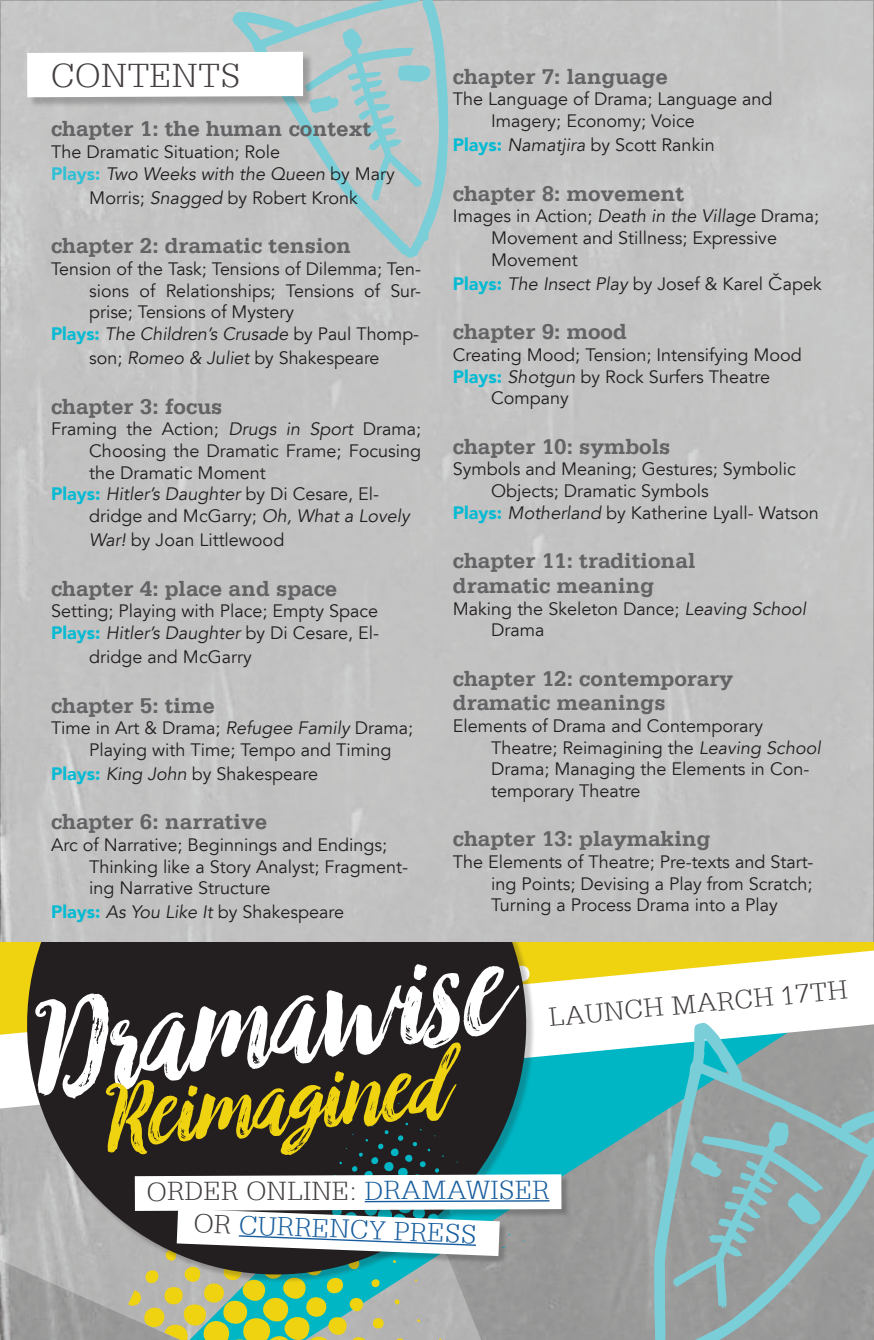
<style>
.page{position:relative;width:874px;height:1340px;background:#fff}
.page>*{position:absolute;margin:0;border:0;box-sizing:border-box;transform-origin:0 0}
.t1{font:italic 117.45px "Black And White";color:#fff}
.t2{font:italic 82.35px "Black And White";color:#efd311}
.t3{font:300 35.32px "Serifa Std";letter-spacing:.02em;color:#423d3f}
.t4{font:300 27.68px "Serifa Std";letter-spacing:.015em;color:#423d3f}
.t5{font:300 27.68px "Serifa Std";color:#175d9e}
.t6{font:700 22.5px/24.8px "Serifa Std";color:#636366}
.t7{font:18px/21.6px "Avenir LT";color:#231f20}
.t8{font:italic 18px "Avenir LT";color:#231f20}
.s1{font-weight:900;color:#30c0d6}
.s2{font-style:italic}
.s3{font-weight:900;font-style:normal;color:#05bbd3}
.s4{font-style:normal}
.s5{font-weight:900;color:#05bbd3}
.s6{font-family:"Century Gothic"}
.s7{color:#175d9e}
.s8{color:#423d3f}
</style>
<div class="page">
<svg style="left:0;top:1108px;width:128px;height:231px;background:#a4a4a4"></svg>
<svg style="left:561px;top:1108px;width:93px;height:231px;background:#809fa1"></svg>
<svg style="left:0;top:950px;width:874px;height:158px"></svg>
<svg style="left:15px;top:941px;width:523px;height:345px;background:#3f3d3a"></svg>
<div style="left:136px;top:1175px;width:434px;height:44px;background:#231f20;opacity:.25"></div>
<svg style="left:128px;top:1102px;width:433px;height:237px"></svg>
<div style="left:1px;top:1px;width:872px;height:940px;background:#c3c3c2"></div>
<svg style="left:232px;top:0;width:216px;height:258px"></svg>
<svg style="left:27px;top:28px;width:403px;height:173px"></svg>
<svg style="left:654px;top:1022px;width:220px;height:317px;background:#8cacae"></svg>
<svg style="left:672px;top:1122px;width:151px;height:186px;background:#91a7a9"></svg>
<h3 class="t3" style="left:51px;top:56px;width:191px">CONTENTS</h3>
<p class="t6" style="left:51px;top:117px;width:322px">chapter 1: the human context</p>
<p class="t7" style="left:51px;top:141px;width:345px">The Dramatic Situation; Role<br><span class="s1">Plays:</span> <span class="s2">Two Weeks with the Queen</span> by Mary</p>
<p class="t7" style="left:89px;top:187px;width:270px">Morris; <span class="s2">Snagged</span> by Robert Kronk</p>
<p class="t6" style="left:51px;top:234px;width:302px">chapter 2: dramatic tension</p>
<p class="t7" style="left:51px;top:258px;width:371px">Tension of the Task; Tensions of Dilemma; Ten-</p>
<p class="t7" style="left:89px;top:280px;width:333px">sions of Relationships; Tensions of Sur-</p>
<p class="t7" style="left:89px;top:302px;width:206px">prise; Tensions of Mystery</p>
<p class="t8" style="left:51px;top:323px;width:370px"><span class="s3">Plays:</span> The Children’s Crusade <span class="s4">by Paul Thomp-</span></p>
<p class="t7" style="left:89px;top:348px;width:292px">son; <span class="s2">Romeo &amp; Juliet</span> by Shakespeare</p>
<p class="t6" style="left:51px;top:394px;width:173px">chapter 3: focus</p>
<p class="t7" style="left:51px;top:419px;width:371px">Framing the Action; <span class="s2">Drugs in Sport</span> Drama;</p>
<p class="t7" style="left:89px;top:440px;width:333px">Choosing the Dramatic Frame; Focusing</p>
<p class="t7" style="left:89px;top:462px;width:178px">the Dramatic Moment</p>
<p class="t8" style="left:51px;top:483px;width:329px"><span class="s3">Plays:</span> Hitler’s Daughter <span class="s4">by Di Cesare, El-</span></p>
<p class="t7" style="left:89px;top:505px;width:322px">dridge and McGarry; <span class="s2">Oh, What a Lovely</span></p>
<p class="t7" style="left:89px;top:529px;width:196px"><span class="s2">War!</span> by Joan Littlewood</p>
<p class="t6" style="left:51px;top:576px;width:288px">chapter 4: place and space</p>
<p class="t7" style="left:51px;top:600px;width:329px">Setting; Playing with Place; Empty Space<br><span class="s5">Plays:</span> <span class="s2">Hitler’s Daughter</span> by Di Cesare, El-</p>
<p class="t7" style="left:89px;top:646px;width:164px">dridge and McGarry</p>
<p class="t6" style="left:51px;top:693px;width:165px">chapter 5: time</p>
<p class="t7" style="left:89px;top:717px;width:325px;text-indent:-38px">Time in Art &amp; Drama; <span class="s2">Refugee Family</span> Drama;<br>Playing with Time; Tempo and Timing</p>
<p class="t7" style="left:51px;top:763px;width:269px"><span class="s5">Plays:</span> <span class="s2">King John</span> by Shakespeare</p>
<p class="t6" style="left:51px;top:809px;width:218px">chapter 6: narrative</p>
<p class="t7" style="left:89px;top:834px;width:320px;text-indent:-38px">Arc of Narrative; Beginnings and Endings;<br>Thinking like a Story Analyst; Fragment&shy;ing Narrative Structure</p>
<p class="t7" style="left:51px;top:902px;width:295px"><span class="s5">Plays:</span> <span class="s2">As You Like It</span> by Shakespeare</p>
<p class="t6" style="left:453px;top:64px;width:217px">chapter 7: language</p>
<p class="t7" style="left:491px;top:89px;width:283px;text-indent:-38px">The Language of Drama; Language and<br>Imagery; Economy; Voice</p>
<p class="t7" style="left:453px;top:135px;width:263px"><span class="s5">Plays:</span> <span class="s2">Namatjira</span> by Scott Rankin</p>
<p class="t6" style="left:453px;top:181px;width:233px">chapter 8: movement</p>
<p class="t7" style="left:491px;top:206px;width:329px;text-indent:-38px">Images in Action; <span class="s2">Death in the Village</span> Drama;<br>Movement and Stillness; Expressive<br>Movement</p>
<p class="t7" style="left:453px;top:273px;width:370px"><span class="s5">Plays:</span> <span class="s2">The Insect Play</span> by Josef &amp; Karel <span class="s6">Č</span>apek</p>
<p class="t6" style="left:453px;top:319px;width:175px">chapter 9: mood</p>
<p class="t7" style="left:453px;top:344px;width:350px">Creating Mood; Tension; Intensifying Mood</p>
<p class="t7" style="left:453px;top:366px;width:319px"><span class="s5">Plays:</span> <span class="s2">Shotgun</span> by Rock Surfers Theatre</p>
<p class="t7" style="left:491px;top:388px;width:79px">Company</p>
<p class="t6" style="left:453px;top:434px;width:219px">chapter 10: symbols</p>
<p class="t7" style="left:453px;top:459px;width:344px">Symbols and Meaning; Gestures; Symbolic</p>
<p class="t7" style="left:491px;top:480px;width:219px">Objects; Dramatic Symbols</p>
<p class="t7" style="left:453px;top:502px;width:367px"><span class="s5">Plays:</span> <span class="s2">Motherland</span> by Katherine Lyall- Watson</p>
<p class="t6" style="left:453px;top:548px;width:244px">chapter 11: traditional dramatic meaning</p>
<p class="t7" style="left:491px;top:598px;width:316px;text-indent:-38px">Making the Skeleton Dance; <span class="s2">Leaving School<br></span>Drama</p>
<p class="t6" style="left:453px;top:666px;width:282px">chapter 12: contemporary dramatic meanings</p>
<p class="t7" style="left:491px;top:715px;width:331px;text-indent:-38px">Elements of Drama and Contemporary Theatre; Reimagining the <span class="s2">Leaving School </span>Drama; Managing the Elements in Con&shy;temporary Theatre</p>
<p class="t6" style="left:453px;top:826px;width:259px">chapter 13: playmaking</p>
<p class="t7" style="left:491px;top:851px;width:324px;text-align:justify;text-indent:-38px">The Elements of Theatre; Pre-texts and Start&shy;ing Points; Devising a Play from Scratch; Turning a Process Drama into a Play</p>
<h1 class="t1" style="left:6px;top:968px;width:489px;rotate:-7deg">Dramawise</h1>
<h3 class="t4" style="left:548px;top:1001px;width:301px;rotate:-5deg">LAUNCH MARCH 17TH</h3>
<h2 class="t2" style="left:87px;top:1063px;width:353px;rotate:-6deg">Reimagined</h2>
<h3 class="t4" style="left:147px;top:1175px;width:404px">ORDER ONLINE: <span class="s7">DRAMAWISER</span></h3>
<h3 class="t5" style="left:194px;top:1208px;width:284px;rotate:2deg"><span class="s8">OR</span> CURRENCY PRESS</h3>
</div>
